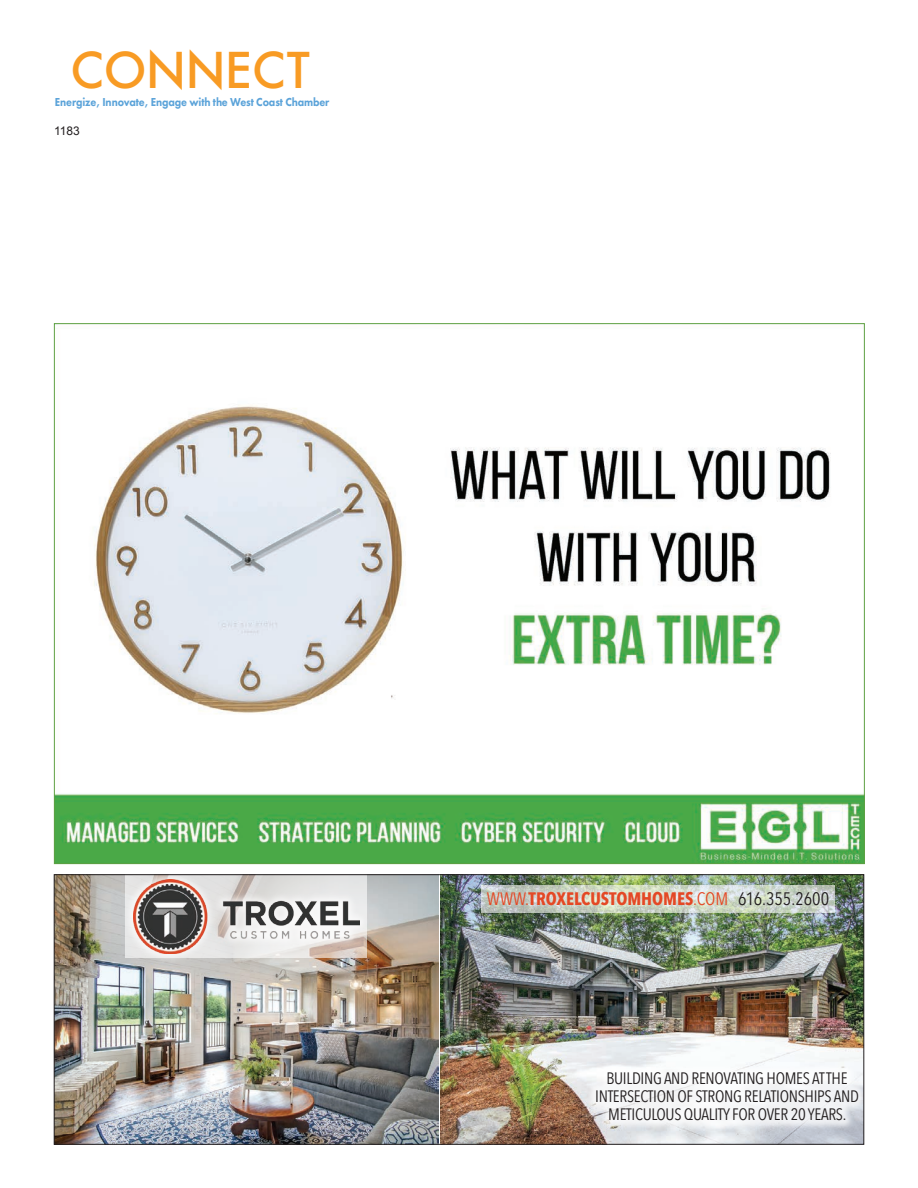
<style>
.page{position:relative;width:918px;height:1188px;background:#fff}
.page>*{position:absolute;margin:0;border:0;box-sizing:border-box;transform-origin:0 0}
.t1{font:500 48px "Futura";letter-spacing:-.015em;color:#f89b24}
.t2{font:700 18px "Avenir Next Condensed";color:#e44825}
.t3{font:16.5px/18px "Avenir Next Condensed";letter-spacing:-.02em;color:#231f20;text-align:center}
.t4{font:800 12px "Futura PT";letter-spacing:-.01em;color:#5ba3d9;scale:.9 1}
.t5{font:12px "Arial";color:#231f20}
.s1{font-weight:400}
.s2{font-weight:400;color:#231f20}
</style>
<div class="page">
<img style="left:56px;top:405px;width:807px;height:457px">
<img style="left:441px;top:876px;width:421px;height:266px">
<img style="left:56px;top:876px;width:382px;height:266px">
<div style="left:587px;top:1062px;width:277px;height:68px;background:#fff;opacity:.75"></div>
<div style="left:123px;top:875px;width:246px;height:89px;background:#fff;opacity:.75"></div>
<img style="left:133px;top:879px;width:226px;height:75px">
<div style="left:478px;top:883px;width:360px;height:32px;background:#fff;opacity:.75"></div>
<h1 class="t1" style="left:70px;top:37px;width:241px">CONNECT</h1>
<p class="t5" style="left:54px;top:123px;width:27px">1183</p>
<p class="t4" style="left:55px;top:94px;width:306px">Energize, Innovate, Engage with the West Coast Chamber</p>
<p class="t2" style="left:487px;top:888px;width:344px"><span class="s1">WWW.</span>TROXELCUSTOMHOMES<span class="s1">.COM</span> <span class="s2">616.355.2600</span></p>
<p class="t3" style="left:595px;top:1069px;width:265px">BUILDING AND RENOVATING HOMES AT THE<br>INTERSECTION OF STRONG RELATIONSHIPS AND<br>METICULOUS QUALITY FOR OVER 20 YEARS.</p>
</div>
